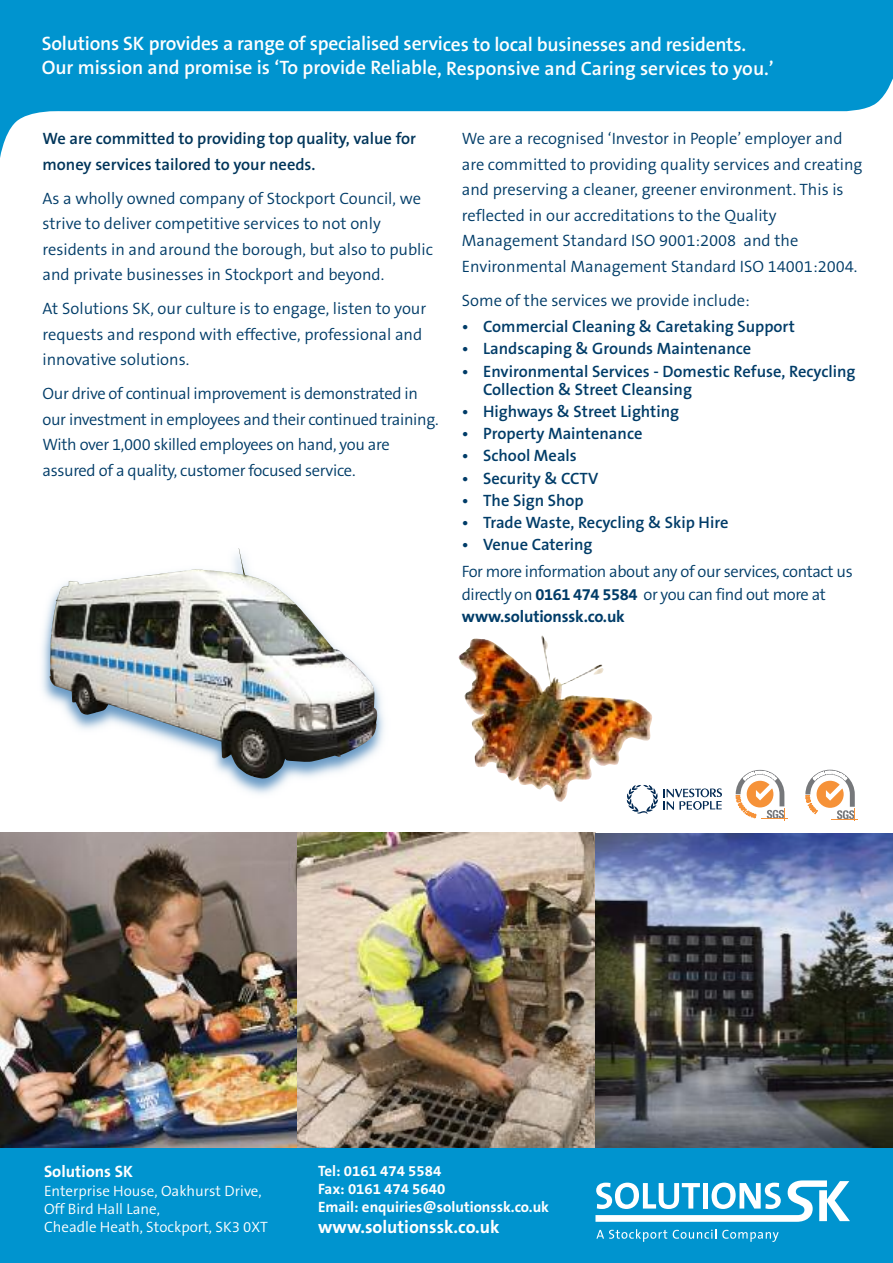
<style>
.page{position:relative;width:893px;height:1263px;background:#fff}
.page>*{position:absolute;margin:0;border:0;box-sizing:border-box;transform-origin:0 0}
.t1{font:600 19.5px/24px "The Sans B6";letter-spacing:-.01em;color:#fff}
.t2{font:700 18px "The Sans B7";color:#fff}
.t3{font:300 16.5px/25.5px "The Sans B4";color:#003c68}
.t4{font:600 16.5px/18px "The Sans B6";color:#003c68}
.t5{font:300 16.5px/25.5px "The Sans B4";letter-spacing:-.02em;color:#003c68}
.t6{font:300 16.5px/22.5px "The Sans B4";letter-spacing:-.025em;color:#003c68}
.t7{font:600 16.5px/25.5px "The Sans B6";color:#00355a}
.t8{font:700 16.5px "The Sans B7";letter-spacing:-.01em;color:#003c68}
.t9{font:700 16.5px "The Sans B7";color:#fff}
.t10{font:300 15px/18px "The Sans B4";color:#fff}
.t11{font:700 15px/18px "The Sans B7";color:#fff}
.s1{font-family:"The Sans B7";font-weight:700}
</style>
<div class="page">
<svg style="left:736px;top:770px;width:51px;height:50px"></svg>
<svg style="left:805px;top:770px;width:53px;height:51px"></svg>
<img style="left:0;top:833px;width:298px;height:315px">
<img style="left:298px;top:833px;width:297px;height:315px">
<img style="left:595px;top:833px;width:298px;height:315px">
<svg style="left:627px;top:787px;width:95px;height:27px"></svg>
<div style="left:0;top:1148px;width:893px;height:115px;background:#0094cf"></div>
<svg style="left:595px;top:1180px;width:255px;height:42px"></svg>
<svg style="left:596px;top:1229px;width:71px;height:13px"></svg>
<svg style="left:673px;top:1229px;width:43px;height:10px"></svg>
<svg style="left:722px;top:1230px;width:57px;height:12px"></svg>
<img style="left:42px;top:603px;width:342px;height:191px">
<img style="left:50px;top:548px;width:327px;height:231px">
<img style="left:458px;top:635px;width:194px;height:167px">
<svg style="left:0;top:0;width:893px;height:158px;fill:#0094cf"></svg>
<p class="t1" style="left:42px;top:32px;width:733px">Solutions SK provides a range of specialised services to local businesses and residents.<br>Our mission and promise is ‘To provide Reliable, Responsive and Caring services to you.’</p>
<p class="t7" style="left:43px;top:126px;width:375px">We are committed to providing top quality, value for money services tailored to your needs.</p>
<p class="t3" style="left:43px;top:186px;width:392px">As a wholly owned company of Stockport Council, we strive to deliver competitive services to not only residents in and around the borough, but also to public and private businesses in Stockport and beyond.</p>
<p class="t3" style="left:43px;top:296px;width:385px">At Solutions SK, our culture is to engage, listen to your requests and respond with effective, professional and innovative solutions.</p>
<p class="t5" style="left:43px;top:381px;width:398px">Our drive of continual improvement is demonstrated in our investment in employees and their continued training.<br>With over 1,000 skilled employees on hand, you are assured of a quality, customer focused service.</p>
<p class="t3" style="left:462px;top:126px;width:402px">We are a recognised ‘Investor in People’ employer and are committed to providing quality services and creating and preserving a cleaner, greener environment. This is reflected in our accreditations to the Quality Management Standard ISO 9001:2008 and the Environmental Management Standard ISO 14001:2004.</p>
<p class="t3" style="left:462px;top:288px;width:289px">Some of the services we provide include:</p>
<p class="t4" style="left:462px;top:318px;width:334px">• Commercial Cleaning &amp; Caretaking Support</p>
<p class="t4" style="left:462px;top:340px;width:291px">• Landscaping &amp; Grounds Maintenance</p>
<p class="t4" style="left:483px;top:362px;width:374px;text-indent:-21px">• Environmental Services - Domestic Refuse, Recycling<br>Collection &amp; Street Cleansing</p>
<p class="t4" style="left:462px;top:403px;width:219px">• Highways &amp; Street Lighting</p>
<p class="t4" style="left:462px;top:425px;width:182px">• Property Maintenance</p>
<p class="t4" style="left:462px;top:447px;width:117px">• School Meals</p>
<p class="t4" style="left:462px;top:469px;width:138px">• Security &amp; CCTV</p>
<p class="t4" style="left:462px;top:492px;width:123px">• The Sign Shop</p>
<p class="t4" style="left:462px;top:514px;width:268px">• Trade Waste, Recycling &amp; Skip Hire</p>
<p class="t4" style="left:462px;top:536px;width:132px">• Venue Catering</p>
<p class="t6" style="left:462px;top:561px;width:392px">For more information about any of our services, contact us directly on <span class="s1">0161 474 5584</span> or you can find out more at</p>
<p class="t8" style="left:462px;top:608px;width:165px">www.solutionssk.co.uk</p>
<p class="t9" style="left:44px;top:1163px;width:90px">Solutions SK</p>
<p class="t10" style="left:44px;top:1182px;width:225px">Enterprise House, Oakhurst Drive,<br>Off Bird Hall Lane,<br>Cheadle Heath, Stockport, SK3 0XT</p>
<p class="t11" style="left:318px;top:1162px;width:232px">Tel: 0161 474 5584<br>Fax: 0161 474 5640<br>Email: enquiries@solutionssk.co.uk</p>
<p class="t2" style="left:318px;top:1217px;width:183px">www.solutionssk.co.uk</p>
</div>
